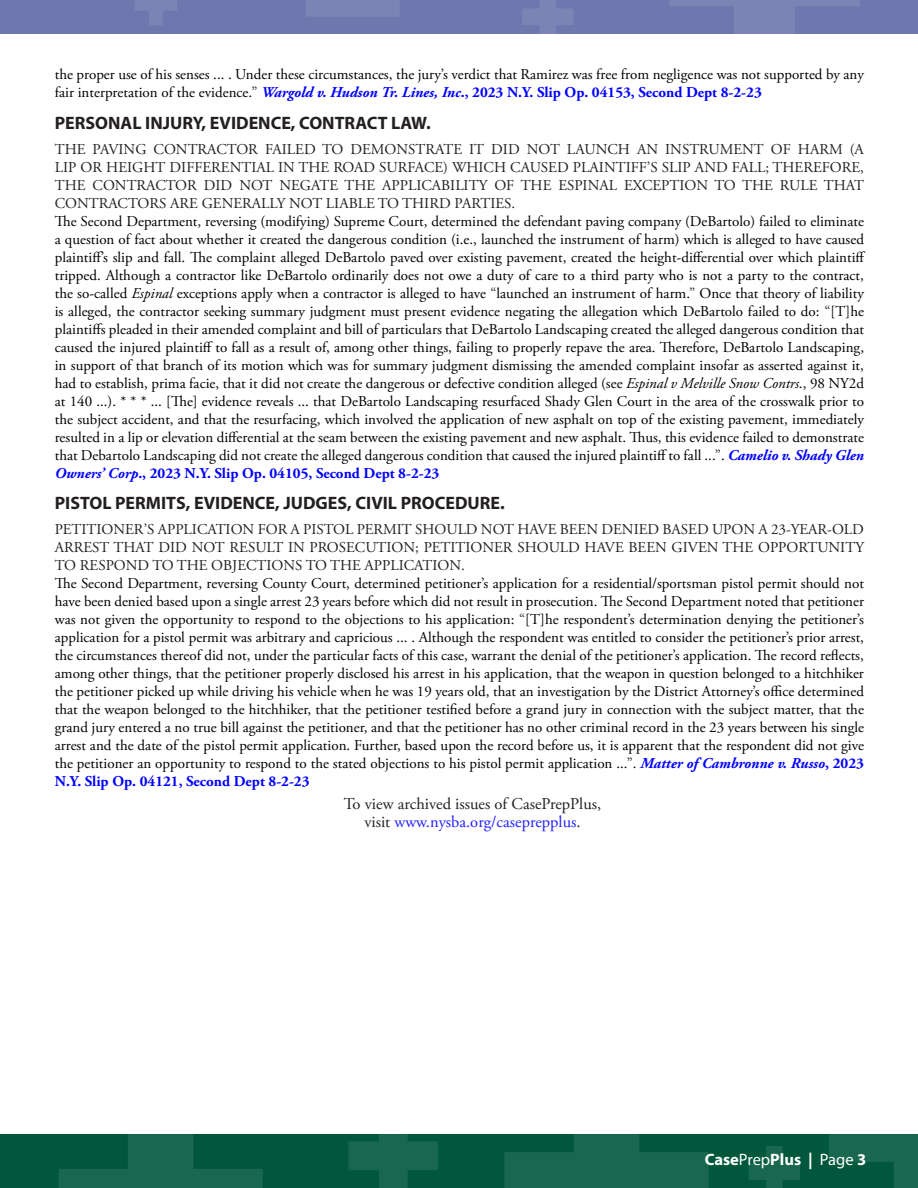
<style>
.page{position:relative;width:918px;height:1188px;background:#fff}
.page>*{position:absolute;margin:0;border:0;box-sizing:border-box;transform-origin:0 0}
.area_of_law{font:700 18px "Myriad Pro";color:#231f20}
.Body_Copy{font:16.5px "Adobe Garamond Pro";color:#231f20}
.Body_Copy-2{font:16.5px "Adobe Garamond Pro";color:#231fff}
.t1{font:700 16.5px "Myriad Pro";color:#fff}
.Body_Copy-3{font:15px/18px "Adobe Garamond Pro";color:#000;text-align:justify}
.Body_Copy-4{font:15px/18px "Adobe Garamond Pro";color:#231f20;text-align:justify}
.s1{color:#231f20}
.s2{font-weight:700;font-style:italic;color:#00f}
.s3{font-weight:700;color:#00f}
.s4{font-style:italic}
.s5{font-weight:400}
</style>
<div class="page">
<div style="left:0;top:0;width:918px;height:33px;background:#6e77ae"></div>
<div style="left:0;top:1134px;width:918px;height:54px;background:#00573c"></div>
<svg style="left:504px;top:1134px;width:205px;height:54px"></svg>
<svg style="left:59px;top:1134px;width:204px;height:54px"></svg>
<svg style="left:0;top:33px;width:23px;height:1px"></svg>
<svg style="left:306px;top:0;width:93px;height:16px"></svg>
<svg style="left:348px;top:1134px;width:90px;height:54px"></svg>
<svg style="left:749px;top:1146px;width:51px;height:42px"></svg>
<svg style="left:522px;top:0;width:52px;height:34px"></svg>
<svg style="left:135px;top:0;width:42px;height:25px"></svg>
<svg style="left:829px;top:1134px;width:89px;height:54px"></svg>
<svg style="left:669px;top:0;width:191px;height:34px"></svg>
<p class="Body_Copy-3" style="left:55px;top:66px;width:811px">the proper use of his senses ... . Under these circumstances, the jury’s verdict that Ramirez was free from negligence was not supported by any fair interpretation of the evidence.<span class="s1">”</span> <span class="s2">Wargold v. Hudson Tr. Lines, Inc</span><span class="s3">., 2023 N.Y. Slip Op. 04153, Second Dept 8-2-23</span></p>
<p class="area_of_law" style="left:55px;top:111px;width:377px">PERSONAL INJURY, EVIDENCE, CONTRACT LAW.</p>
<p class="Body_Copy-4" style="left:55px;top:141px;width:811px">THE PAVING CONTRACTOR FAILED TO DEMONSTRATE IT DID NOT LAUNCH AN INSTRUMENT OF HARM (A LIP OR HEIGHT DIFFERENTIAL IN THE ROAD SURFACE) WHICH CAUSED PLAINTIFF’S SLIP AND FALL; THEREFORE, THE CONTRACTOR DID NOT NEGATE THE APPLICABILITY OF THE ESPINAL EXCEPTION TO THE RULE THAT CONTRACTORS ARE GENERALLY NOT LIABLE TO THIRD PARTIES.</p>
<p class="Body_Copy-3" style="left:55px;top:213px;width:812px">The Second Department, reversing (modifying) Supreme Court, determined the defendant paving company (DeBartolo) failed to eliminate a question of fact about whether it created the dangerous condition (i.e., launched the instrument of harm) which is alleged to have caused plaintiff’s slip and fall. The complaint alleged DeBartolo paved over existing pavement, created the height-differential over which plaintiff tripped. Although a contractor like DeBartolo ordinarily does not owe a duty of care to a third party who is not a party to the contract, the so-called <span class="s4">Espinal</span> exceptions apply when a contractor is alleged to have <span class="s1">“</span>launched an instrument of harm.<span class="s1">”</span> Once that theory of liability is alleged, the contractor seeking summary judgment must present evidence negating the allegation which DeBartolo failed to do: <span class="s1">“</span>[T]he plaintiffs pleaded in their amended complaint and bill of particulars that DeBartolo Landscaping created the alleged dangerous condition that caused the injured plaintiff to fall as a result of, among other things, failing to properly repave the area. Therefore, DeBartolo Landscaping, in support of that branch of its motion which was for summary judgment dismissing the amended complaint insofar as asserted against it, had to establish, prima facie, that it did not create the dangerous or defective condition alleged (see <span class="s4">Espinal v Melville Snow Contrs</span>., 98 NY2d at 140 ...). * * * ... [The] evidence reveals ... that DeBartolo Landscaping resurfaced Shady Glen Court in the area of the crosswalk prior to the subject accident, and that the resurfacing, which involved the application of new asphalt on top of the existing pavement, immediately resulted in a lip or elevation differential at the seam between the existing pavement and new asphalt. Thus, this evidence failed to demonstrate that Debartolo Landscaping did not create the alleged dangerous condition that caused the injured plaintiff to fall ...<span class="s1">”</span>. <span class="s2">Camelio v. Shady Glen Owners’ Corp</span><span class="s3">., 2023 N.Y. Slip Op. 04105, Second Dept 8-2-23</span></p>
<p class="area_of_law" style="left:55px;top:491px;width:451px">PISTOL PERMITS, EVIDENCE, JUDGES, CIVIL PROCEDURE.</p>
<p class="Body_Copy-4" style="left:55px;top:521px;width:811px">PETITIONER’S APPLICATION FOR A PISTOL PERMIT SHOULD NOT HAVE BEEN DENIED BASED UPON A 23-YEAR-OLD ARREST THAT DID NOT RESULT IN PROSECUTION; PETITIONER SHOULD HAVE BEEN GIVEN THE OPPORTUNITY TO RESPOND TO THE OBJECTIONS TO THE APPLICATION.</p>
<p class="Body_Copy-3" style="left:55px;top:575px;width:811px">The Second Department, reversing County Court, determined petitioner’s application for a residential/sportsman pistol permit should not have been denied based upon a single arrest 23 years before which did not result in prosecution. The Second Department noted that petitioner was not given the opportunity to respond to the objections to his application: <span class="s1">“</span>[T]he respondent’s determination denying the petitioner’s application for a pistol permit was arbitrary and capricious ... . Although the respondent was entitled to consider the petitioner’s prior arrest, the circumstances thereof did not, under the particular facts of this case, warrant the denial of the petitioner’s application. The record reflects, among other things, that the petitioner properly disclosed his arrest in his application, that the weapon in question belonged to a hitchhiker the petitioner picked up while driving his vehicle when he was 19 years old, that an investigation by the District Attorney’s office determined that the weapon belonged to the hitchhiker, that the petitioner testified before a grand jury in connection with the subject matter, that the grand jury entered a no true bill against the petitioner, and that the petitioner has no other criminal record in the 23 years between his single arrest and the date of the pistol permit application. Further, based upon the record before us, it is apparent that the respondent did not give the petitioner an opportunity to respond to the stated objections to his pistol permit application ...<span class="s1">”</span>. <span class="s2">Matter of Cambronne v. Russo</span><span class="s3">, 2023<br>N.Y. Slip Op. 04121, Second Dept 8-2-23</span></p>
<p class="Body_Copy" style="left:344px;top:794px;width:259px">To view archived issues of CasePrepPlus,</p>
<p class="Body_Copy-2" style="left:364px;top:812px;width:218px"><span class="s1">visit</span> www.nysba.org/caseprepplus<span class="s1">.</span></p>
<p class="t1" style="left:705px;top:1148px;width:163px">Case<span class="s5">Prep</span>Plus | <span class="s5">Page</span> 3</p>
</div>
